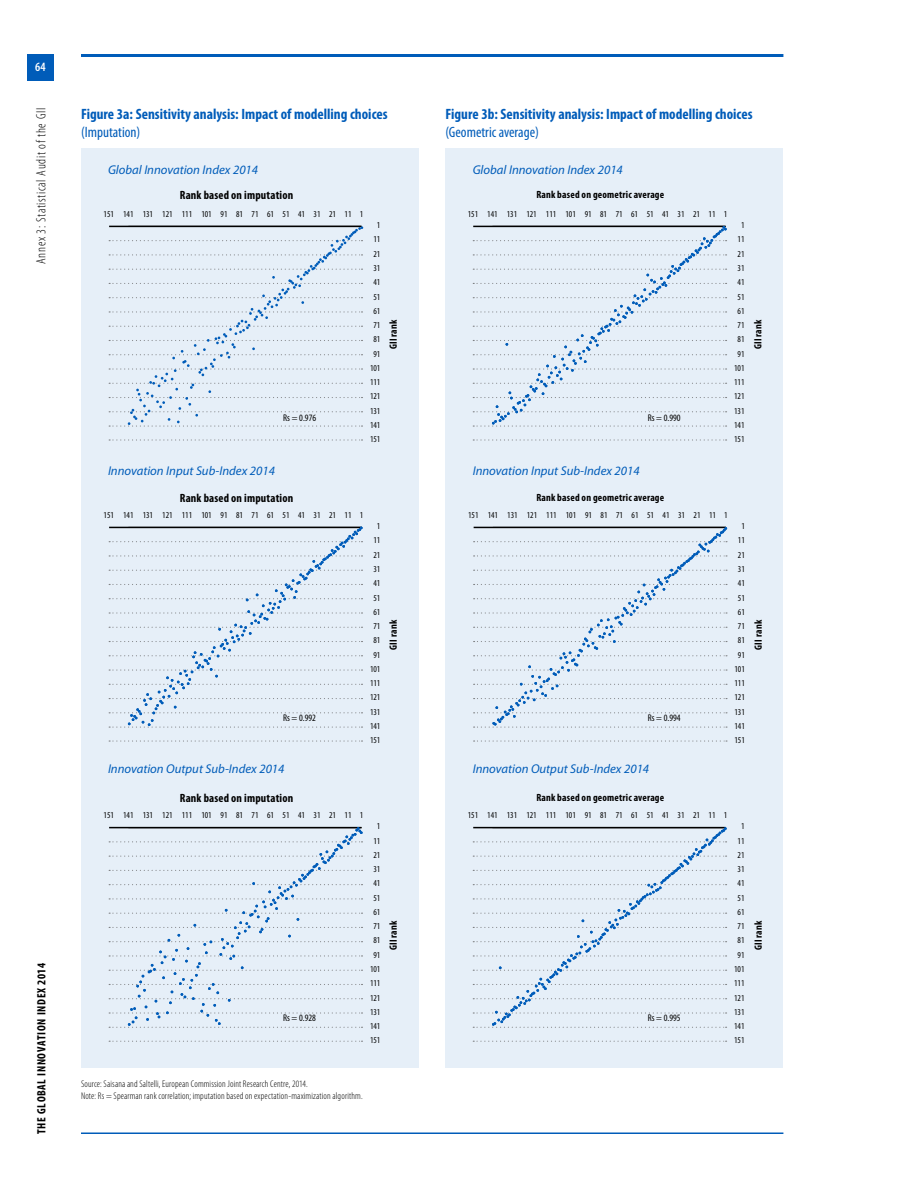
<style>
.page{position:relative;width:918px;height:1188px;background:#fff}
.page>*{position:absolute;margin:0;border:0;box-sizing:border-box;transform-origin:0 0}
.t1{font:700 condensed 15px "Myriad Pro";color:#005cb9}
.t2{font:condensed 15px "Myriad Pro";color:#005cb9}
.t3{font:300 condensed 13.5px "Myriad Pro";letter-spacing:.05em;color:#000}
.t4{font:italic 12.75px "Myriad Pro";color:#005cb9}
.t5{font:600 condensed 12.75px "Myriad Pro";color:#fff}
.t6{font:700 condensed 12px "Myriad Pro";letter-spacing:.015em;color:#000}
.t7{font:700 condensed 12px "Myriad Pro";letter-spacing:.05em;color:#000}
.t8{font:700 condensed 10.5px "Myriad Pro";letter-spacing:.02em;color:#000}
.t9{font:300 condensed 9.75px/12px "Myriad Pro";letter-spacing:.015em;color:#000}
.t10{font:condensed 9.75px "Myriad Pro";color:#000}
.t11{font:condensed 9px "Myriad Pro";color:#000}
</style>
<div class="page">
<hr style="left:81px;top:1132px;width:702px;height:2px;background:#005cb9">
<div style="left:27px;top:54px;width:27px;height:27px;background:#005cb9"></div>
<hr style="left:81px;top:54px;width:702px;height:3px;background:#005cb9">
<div style="left:81px;top:148px;width:338px;height:308px;background:#e6eff8"></div>
<svg style="left:109px;top:439px;width:254px;height:2px"></svg>
<svg style="left:109px;top:226px;width:254px;height:201px"></svg>
<div style="left:446px;top:148px;width:337px;height:308px;background:#e6eff8"></div>
<svg style="left:473px;top:439px;width:254px;height:2px"></svg>
<svg style="left:473px;top:226px;width:254px;height:201px"></svg>
<div style="left:81px;top:446px;width:338px;height:336px;background:#e6eff8"></div>
<svg style="left:109px;top:740px;width:254px;height:2px"></svg>
<svg style="left:109px;top:527px;width:254px;height:201px"></svg>
<div style="left:446px;top:446px;width:337px;height:336px;background:#e6eff8"></div>
<svg style="left:474px;top:740px;width:253px;height:2px"></svg>
<svg style="left:474px;top:527px;width:253px;height:201px"></svg>
<div style="left:81px;top:760px;width:338px;height:307px;background:#e6eff8"></div>
<svg style="left:109px;top:1041px;width:254px;height:1px"></svg>
<svg style="left:109px;top:827px;width:254px;height:201px"></svg>
<div style="left:446px;top:760px;width:337px;height:307px;background:#e6eff8"></div>
<svg style="left:473px;top:1041px;width:254px;height:1px"></svg>
<svg style="left:473px;top:827px;width:254px;height:201px"></svg>
<h3 class="t5" style="left:35px;top:60px;width:12px">64</h3>
<h2 class="t3" style="left:34px;top:264px;width:158px;rotate:-90deg">Annex 3: Statistical Audit of the GII</h2>
<h3 class="t7" style="left:35px;top:1134px;width:173px;rotate:-90deg">THE GLOBAL INNOVATION INDEX 2014</h3>
<h1 class="t1" style="left:81px;top:106px;width:308px">Figure 3a: Sensitivity analysis: Impact of modelling choices</h1>
<h1 class="t2" style="left:81px;top:124px;width:61px">(Imputation)</h1>
<h1 class="t1" style="left:446px;top:106px;width:309px">Figure 3b: Sensitivity analysis: Impact of modelling choices</h1>
<h1 class="t2" style="left:446px;top:124px;width:95px">(Geometric average)</h1>
<h3 class="t4" style="left:108px;top:163px;width:152px">Global Innovation Index 2014</h3>
<h3 class="t4" style="left:473px;top:163px;width:152px">Global Innovation Index 2014</h3>
<h3 class="t6" style="left:180px;top:189px;width:115px">Rank based on imputation</h3>
<p class="t8" style="left:536px;top:189px;width:129px">Rank based on geometric average</p>
<p class="t11" style="left:104px;top:209px;width:261px">151 141 131 121 111 101 91 81 71 61 51 41 31 21 11 1</p>
<p class="t11" style="left:468px;top:209px;width:261px">151 141 131 121 111 101 91 81 71 61 51 41 31 21 11 1</p>
<p class="t11" style="left:377px;top:220px;width:5px">1</p>
<p class="t11" style="left:741px;top:220px;width:5px">1</p>
<p class="t11" style="left:373px;top:235px;width:8px">11</p>
<p class="t11" style="left:738px;top:235px;width:8px">11</p>
<p class="t11" style="left:373px;top:249px;width:8px">21</p>
<p class="t11" style="left:738px;top:249px;width:8px">21</p>
<p class="t11" style="left:373px;top:263px;width:8px">31</p>
<p class="t11" style="left:738px;top:263px;width:8px">31</p>
<p class="t11" style="left:373px;top:277px;width:8px">41</p>
<p class="t11" style="left:738px;top:277px;width:8px">41</p>
<p class="t11" style="left:373px;top:292px;width:8px">51</p>
<p class="t11" style="left:738px;top:292px;width:8px">51</p>
<p class="t11" style="left:373px;top:306px;width:8px">61</p>
<p class="t11" style="left:738px;top:306px;width:8px">61</p>
<p class="t11" style="left:373px;top:320px;width:8px">71</p>
<p class="t11" style="left:373px;top:334px;width:8px">81</p>
<p class="t11" style="left:373px;top:349px;width:8px">91</p>
<p class="t8" style="left:388px;top:349px;width:31px;rotate:-90deg">GII rank</p>
<p class="t11" style="left:738px;top:320px;width:8px">71</p>
<p class="t11" style="left:738px;top:334px;width:8px">81</p>
<p class="t11" style="left:738px;top:349px;width:8px">91</p>
<p class="t8" style="left:752px;top:349px;width:31px;rotate:-90deg">GII rank</p>
<p class="t11" style="left:370px;top:363px;width:12px">101</p>
<p class="t11" style="left:734px;top:363px;width:12px">101</p>
<p class="t11" style="left:370px;top:377px;width:12px">111</p>
<p class="t11" style="left:734px;top:377px;width:12px">111</p>
<p class="t11" style="left:370px;top:391px;width:12px">121</p>
<p class="t11" style="left:734px;top:391px;width:12px">121</p>
<p class="t11" style="left:370px;top:406px;width:12px">131</p>
<p class="t10" style="left:283px;top:412px;width:34px">Rs = 0.976</p>
<p class="t10" style="left:648px;top:412px;width:34px">Rs = 0.990</p>
<p class="t11" style="left:370px;top:420px;width:12px">141</p>
<p class="t11" style="left:734px;top:406px;width:12px">131</p>
<p class="t11" style="left:734px;top:420px;width:12px">141</p>
<p class="t11" style="left:370px;top:434px;width:12px">151</p>
<p class="t11" style="left:734px;top:434px;width:12px">151</p>
<h3 class="t4" style="left:108px;top:464px;width:168px">Innovation Input Sub-Index 2014</h3>
<h3 class="t4" style="left:473px;top:464px;width:168px">Innovation Input Sub-Index 2014</h3>
<h3 class="t6" style="left:180px;top:492px;width:115px">Rank based on imputation</h3>
<p class="t8" style="left:536px;top:492px;width:129px">Rank based on geometric average</p>
<p class="t11" style="left:104px;top:510px;width:261px">151 141 131 121 111 101 91 81 71 61 51 41 31 21 11 1</p>
<p class="t11" style="left:468px;top:510px;width:261px">151 141 131 121 111 101 91 81 71 61 51 41 31 21 11 1</p>
<p class="t11" style="left:377px;top:521px;width:5px">1</p>
<p class="t11" style="left:741px;top:521px;width:5px">1</p>
<p class="t11" style="left:373px;top:536px;width:8px">11</p>
<p class="t11" style="left:738px;top:536px;width:8px">11</p>
<p class="t11" style="left:373px;top:550px;width:8px">21</p>
<p class="t11" style="left:738px;top:550px;width:8px">21</p>
<p class="t11" style="left:373px;top:564px;width:8px">31</p>
<p class="t11" style="left:738px;top:564px;width:8px">31</p>
<p class="t11" style="left:373px;top:578px;width:8px">41</p>
<p class="t11" style="left:738px;top:578px;width:8px">41</p>
<p class="t11" style="left:373px;top:593px;width:8px">51</p>
<p class="t11" style="left:738px;top:593px;width:8px">51</p>
<p class="t11" style="left:373px;top:607px;width:8px">61</p>
<p class="t11" style="left:738px;top:607px;width:8px">61</p>
<p class="t11" style="left:373px;top:621px;width:8px">71</p>
<p class="t11" style="left:373px;top:635px;width:8px">81</p>
<p class="t8" style="left:388px;top:650px;width:31px;rotate:-90deg">GII rank</p>
<p class="t11" style="left:738px;top:621px;width:8px">71</p>
<p class="t11" style="left:738px;top:635px;width:8px">81</p>
<p class="t8" style="left:752px;top:650px;width:31px;rotate:-90deg">GII rank</p>
<p class="t11" style="left:373px;top:650px;width:8px">91</p>
<p class="t11" style="left:738px;top:650px;width:8px">91</p>
<p class="t11" style="left:370px;top:664px;width:12px">101</p>
<p class="t11" style="left:735px;top:664px;width:12px">101</p>
<p class="t11" style="left:370px;top:678px;width:12px">111</p>
<p class="t11" style="left:735px;top:678px;width:12px">111</p>
<p class="t11" style="left:370px;top:693px;width:12px">121</p>
<p class="t11" style="left:735px;top:693px;width:12px">121</p>
<p class="t11" style="left:370px;top:707px;width:12px">131</p>
<p class="t10" style="left:283px;top:713px;width:34px">Rs = 0.992</p>
<p class="t10" style="left:648px;top:713px;width:34px">Rs = 0.994</p>
<p class="t11" style="left:370px;top:721px;width:12px">141</p>
<p class="t11" style="left:735px;top:707px;width:12px">131</p>
<p class="t11" style="left:735px;top:721px;width:12px">141</p>
<p class="t11" style="left:370px;top:735px;width:12px">151</p>
<p class="t11" style="left:735px;top:735px;width:12px">151</p>
<h3 class="t4" style="left:108px;top:762px;width:178px">Innovation Output Sub-Index 2014</h3>
<h3 class="t4" style="left:473px;top:762px;width:178px">Innovation Output Sub-Index 2014</h3>
<h3 class="t6" style="left:180px;top:791px;width:115px">Rank based on imputation</h3>
<p class="t8" style="left:536px;top:792px;width:129px">Rank based on geometric average</p>
<p class="t11" style="left:104px;top:810px;width:261px">151 141 131 121 111 101 91 81 71 61 51 41 31 21 11 1</p>
<p class="t11" style="left:468px;top:810px;width:261px">151 141 131 121 111 101 91 81 71 61 51 41 31 21 11 1</p>
<p class="t11" style="left:377px;top:822px;width:5px">1</p>
<p class="t11" style="left:741px;top:822px;width:5px">1</p>
<p class="t11" style="left:373px;top:836px;width:8px">11</p>
<p class="t11" style="left:738px;top:836px;width:8px">11</p>
<p class="t11" style="left:373px;top:850px;width:8px">21</p>
<p class="t11" style="left:738px;top:850px;width:8px">21</p>
<p class="t11" style="left:373px;top:864px;width:8px">31</p>
<p class="t11" style="left:738px;top:864px;width:8px">31</p>
<p class="t11" style="left:373px;top:879px;width:8px">41</p>
<p class="t11" style="left:738px;top:879px;width:8px">41</p>
<p class="t11" style="left:373px;top:893px;width:8px">51</p>
<p class="t11" style="left:738px;top:893px;width:8px">51</p>
<p class="t11" style="left:373px;top:907px;width:8px">61</p>
<p class="t11" style="left:738px;top:907px;width:8px">61</p>
<p class="t11" style="left:373px;top:921px;width:8px">71</p>
<p class="t11" style="left:373px;top:936px;width:8px">81</p>
<p class="t11" style="left:373px;top:950px;width:8px">91</p>
<p class="t8" style="left:388px;top:950px;width:31px;rotate:-90deg">GII rank</p>
<p class="t11" style="left:738px;top:921px;width:8px">71</p>
<p class="t11" style="left:738px;top:936px;width:8px">81</p>
<p class="t11" style="left:738px;top:950px;width:8px">91</p>
<p class="t8" style="left:752px;top:950px;width:31px;rotate:-90deg">GII rank</p>
<p class="t11" style="left:370px;top:964px;width:12px">101</p>
<p class="t11" style="left:734px;top:964px;width:12px">101</p>
<p class="t11" style="left:370px;top:978px;width:12px">111</p>
<p class="t11" style="left:734px;top:978px;width:12px">111</p>
<p class="t11" style="left:370px;top:993px;width:12px">121</p>
<p class="t11" style="left:734px;top:993px;width:12px">121</p>
<p class="t11" style="left:370px;top:1007px;width:12px">131</p>
<p class="t10" style="left:283px;top:1012px;width:34px">Rs = 0.928</p>
<p class="t10" style="left:648px;top:1012px;width:34px">Rs = 0.995</p>
<p class="t11" style="left:734px;top:1007px;width:12px">131</p>
<p class="t11" style="left:370px;top:1021px;width:12px">141</p>
<p class="t11" style="left:734px;top:1021px;width:12px">141</p>
<p class="t11" style="left:370px;top:1035px;width:12px">151</p>
<p class="t11" style="left:734px;top:1035px;width:12px">151</p>
<p class="t9" style="left:81px;top:1078px;width:283px">Source: Saisana and Saltelli, European Commission Joint Research Centre, 2014.<br>Note: Rs = Spearman rank correlation; imputation based on expectation-maximization algorithm.</p>
</div>
